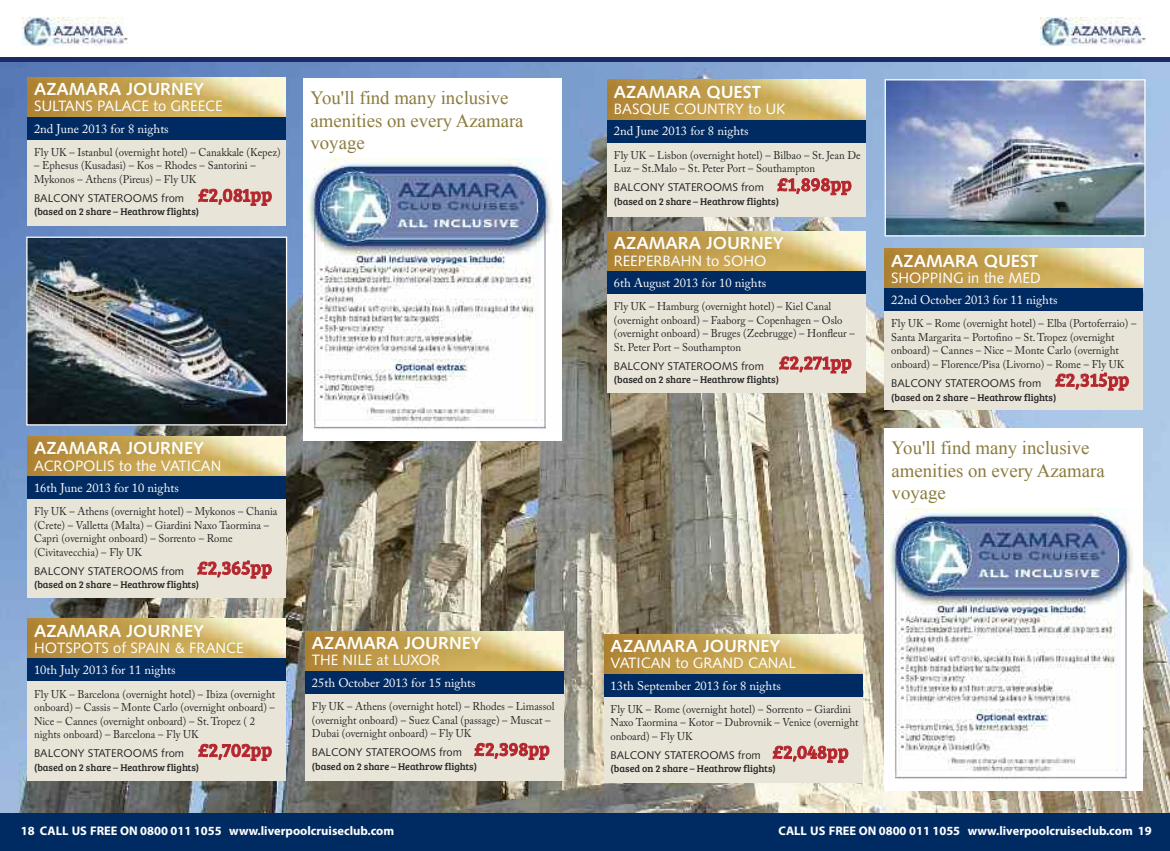
<style>
.page{position:relative;width:1170px;height:851px;background:#fff}
.page>*{position:absolute;margin:0;border:0;box-sizing:border-box;transform-origin:0 0}
.t1{font:18.75px/22.5px "Times New Roman";color:#8b7b3e}
.t2{font:17.5px "Humanist 531 BT Bold A";color:#fff}
.t3{font:15px "Humanist 531 BT Roman A";color:#fff}
.t4{font:12.5px "Adobe Caslon Pro";color:#fff}
.t5{font:700 12.5px "Myriad Pro";color:#fff}
.t6{font:11.25px/13.5px "Adobe Caslon Pro";color:#272627;scale:.95 1}
.t7{font:11.25px "Humanist 531 BT Roman A";color:#272627}
.t8{font:10px "Bree Serif";color:#272627}
.s1{font-family:"Bree Serif";font-size:18.75px;color:#b5272e}
</style>
<div class="page">
<img style="left:0;top:61px;width:1169px;height:752px">
<div style="left:0;top:813px;width:585px;height:37px;background:#002b62"></div>
<div style="left:585px;top:813px;width:584px;height:37px;background:#002b62"></div>
<hr style="left:585px;top:57px;width:584px;height:4px;background:#1c2b65">
<hr style="left:0;top:57px;width:585px;height:4px;background:#1c2b65">
<img style="left:1040px;top:18px;width:105px;height:27px">
<img style="left:22px;top:18px;width:105px;height:27px">
<div style="left:28px;top:77px;width:258px;height:149px;background:#e8e5d8"></div>
<img style="left:28px;top:77px;width:258px;height:40px">
<div style="left:28px;top:117px;width:258px;height:22px;background:#002b62"></div>
<div style="left:28px;top:436px;width:258px;height:162px;background:#e8e5d8"></div>
<img style="left:28px;top:436px;width:258px;height:40px">
<div style="left:28px;top:476px;width:258px;height:23px;background:#002b62"></div>
<div style="left:28px;top:618px;width:258px;height:162px;background:#e8e5d8"></div>
<img style="left:28px;top:618px;width:258px;height:40px">
<div style="left:28px;top:658px;width:258px;height:23px;background:#002b62"></div>
<div style="left:607px;top:231px;width:258px;height:162px;background:#e8e5d8"></div>
<img style="left:607px;top:231px;width:258px;height:40px">
<div style="left:607px;top:271px;width:258px;height:23px;background:#002b62"></div>
<div style="left:604px;top:634px;width:258px;height:148px;background:#e8e5d8"></div>
<img style="left:604px;top:634px;width:258px;height:39px">
<div style="left:604px;top:673px;width:258px;height:23px;background:#002b62"></div>
<div style="left:884px;top:248px;width:258px;height:162px;background:#e8e5d8"></div>
<img style="left:884px;top:248px;width:258px;height:40px">
<div style="left:884px;top:288px;width:258px;height:23px;background:#002b62"></div>
<div style="left:305px;top:631px;width:258px;height:149px;background:#e8e5d8"></div>
<img style="left:305px;top:631px;width:258px;height:39px">
<div style="left:305px;top:670px;width:258px;height:23px;background:#002b62"></div>
<div style="left:607px;top:80px;width:258px;height:136px;background:#e8e5d8"></div>
<img style="left:607px;top:80px;width:258px;height:39px">
<div style="left:607px;top:119px;width:258px;height:23px;background:#002b62"></div>
<img style="left:28px;top:238px;width:257px;height:185px">
<div style="left:26px;top:236px;width:261px;height:189px;border:1px solid #fff"></div>
<img style="left:886px;top:81px;width:257px;height:153px">
<div style="left:884px;top:79px;width:261px;height:157px;border:1px solid #fff"></div>
<div style="left:303px;top:78px;width:259px;height:363px;background:#fff"></div>
<img style="left:304px;top:158px;width:248px;height:271px">
<div style="left:884px;top:428px;width:258px;height:362px;background:#fff"></div>
<img style="left:885px;top:508px;width:248px;height:271px">
<h2 class="t2" style="left:34px;top:82px;width:171px">AZAMARA JOURNEY</h2>
<h3 class="t3" style="left:34px;top:100px;width:190px">SULTANS PALACE to GREECE</h3>
<p class="t4" style="left:34px;top:124px;width:136px">2nd June 2013 for 8 nights</p>
<p class="t6" style="left:34px;top:147px;width:261px">Fly UK – Istanbul (overnight hotel) – Canakkale (Kepez)</p>
<p class="t6" style="left:34px;top:160px;width:235px">– Ephesus (Kusadasi) – Kos – Rhodes – Santorini –<br>Mykonos – Athens (Pireus) – Fly UK</p>
<p class="t7" style="left:34px;top:193px;width:239px">BALCONY STATEROOMS from <span class="s1">£2,081pp</span></p>
<p class="t8" style="left:34px;top:208px;width:167px">(based on 2 share – Heathrow flights)</p>
<h1 class="t1" style="left:310px;top:87px;width:214px">You'll find many inclusive amenities on every Azamara voyage</h1>
<h2 class="t2" style="left:34px;top:441px;width:171px">AZAMARA JOURNEY</h2>
<h3 class="t3" style="left:34px;top:459px;width:189px">ACROPOLIS to the VATICAN</h3>
<p class="t4" style="left:34px;top:483px;width:146px">16th June 2013 for 10 nights</p>
<p class="t6" style="left:34px;top:506px;width:258px">Fly UK – Athens (overnight hotel) – Mykonos – Chania (Crete) – Valletta (Malta) – Giardini Naxo Taormina – Capri (overnight onboard) – Sorrento – Rome (Civitavecchia) – Fly UK</p>
<p class="t7" style="left:34px;top:566px;width:239px">BALCONY STATEROOMS from <span class="s1">£2,365pp</span></p>
<p class="t8" style="left:34px;top:581px;width:167px">(based on 2 share – Heathrow flights)</p>
<h2 class="t2" style="left:34px;top:623px;width:171px">AZAMARA JOURNEY</h2>
<h3 class="t3" style="left:34px;top:642px;width:211px">HOTSPOTS of SPAIN &amp; FRANCE</h3>
<p class="t4" style="left:34px;top:665px;width:143px">10th July 2013 for 11 nights</p>
<p class="t6" style="left:34px;top:688px;width:255px">Fly UK – Barcelona (overnight hotel) – Ibiza (overnight onboard) – Cassis – Monte Carlo (overnight onboard) – Nice – Cannes (overnight onboard) – St.Tropez ( 2 nights onboard) – Barcelona – Fly UK</p>
<p class="t7" style="left:34px;top:748px;width:239px">BALCONY STATEROOMS from <span class="s1">£2,702pp</span></p>
<p class="t8" style="left:34px;top:763px;width:167px">(based on 2 share – Heathrow flights)</p>
<h2 class="t2" style="left:312px;top:636px;width:171px">AZAMARA JOURNEY</h2>
<h3 class="t3" style="left:312px;top:654px;width:130px">THE NILE at LUXOR</h3>
<p class="t4" style="left:312px;top:677px;width:165px">25th October 2013 for 15 nights</p>
<p class="t6" style="left:312px;top:700px;width:257px">Fly UK – Athens (overnight hotel) – Rhodes – Limassol (overnight onboard) – Suez Canal (passage) – Muscat –<br>Dubai (overnight onboard) – Fly UK</p>
<p class="t7" style="left:312px;top:747px;width:239px">BALCONY STATEROOMS from <span class="s1">£2,398pp</span></p>
<p class="t8" style="left:312px;top:762px;width:167px">(based on 2 share – Heathrow flights)</p>
<h2 class="t2" style="left:614px;top:85px;width:149px">AZAMARA QUEST</h2>
<h3 class="t3" style="left:614px;top:103px;width:173px">BASQUE COUNTRY to UK</h3>
<p class="t4" style="left:614px;top:126px;width:136px">2nd June 2013 for 8 nights</p>
<p class="t6" style="left:614px;top:149px;width:261px">Fly UK – Lisbon (overnight hotel) – Bilbao – St. Jean De<br>Luz – St.Malo – St. Peter Port – Southampton</p>
<p class="t7" style="left:614px;top:183px;width:239px">BALCONY STATEROOMS from <span class="s1">£1,898pp</span></p>
<p class="t8" style="left:614px;top:198px;width:167px">(based on 2 share – Heathrow flights)</p>
<h2 class="t2" style="left:613px;top:236px;width:171px">AZAMARA JOURNEY</h2>
<h3 class="t3" style="left:613px;top:254px;width:154px">REEPERBAHN to SOHO</h3>
<p class="t4" style="left:613px;top:278px;width:154px">6th August 2013 for 10 nights</p>
<p class="t6" style="left:613px;top:301px;width:255px">Fly UK – Hamburg (overnight hotel) – Kiel Canal (overnight onboard) – Faaborg – Copenhagen – Oslo (overnight onboard) – Bruges (Zeebrugge) – Honfleur – St. Peter Port – Southampton</p>
<p class="t7" style="left:613px;top:361px;width:239px">BALCONY STATEROOMS from <span class="s1">£2,271pp</span></p>
<p class="t8" style="left:613px;top:376px;width:167px">(based on 2 share – Heathrow flights)</p>
<h2 class="t2" style="left:891px;top:253px;width:149px">AZAMARA QUEST</h2>
<h3 class="t3" style="left:891px;top:272px;width:151px">SHOPPING in the MED</h3>
<p class="t4" style="left:891px;top:295px;width:168px">22nd October 2013 for 11 nights</p>
<p class="t6" style="left:891px;top:318px;width:259px">Fly UK – Rome (overnight hotel) – Elba (Portoferraio) – Santa Margarita – Portofino – St.Tropez (overnight onboard) – Cannes – Nice – Monte Carlo (overnight onboard) – Florence/Pisa (Livorno) – Rome – Fly UK</p>
<p class="t7" style="left:891px;top:378px;width:239px">BALCONY STATEROOMS from <span class="s1">£2,315pp</span></p>
<p class="t8" style="left:891px;top:393px;width:167px">(based on 2 share – Heathrow flights)</p>
<h1 class="t1" style="left:891px;top:436px;width:214px">You'll find many inclusive amenities on every Azamara voyage</h1>
<h2 class="t2" style="left:610px;top:639px;width:171px">AZAMARA JOURNEY</h2>
<h3 class="t3" style="left:610px;top:657px;width:187px">VATICAN to GRAND CANAL</h3>
<p class="t4" style="left:610px;top:680px;width:172px">13th September 2013 for 8 nights</p>
<p class="t6" style="left:610px;top:703px;width:262px">Fly UK – Rome (overnight hotel) – Sorrento – Giardini<br>Naxo Taormina – Kotor – Dubrovnik – Venice (overnight onboard) – Fly UK</p>
<p class="t7" style="left:610px;top:750px;width:239px">BALCONY STATEROOMS from <span class="s1">£2,048pp</span></p>
<p class="t8" style="left:610px;top:765px;width:167px">(based on 2 share – Heathrow flights)</p>
<p class="t5" style="left:21px;top:825px;width:375px">18 CALL US FREE ON 0800 011 1055 www.liverpoolcruiseclub.com</p>
<p class="t5" style="left:778px;top:825px;width:375px">CALL US FREE ON 0800 011 1055 www.liverpoolcruiseclub.com 19</p>
</div>
